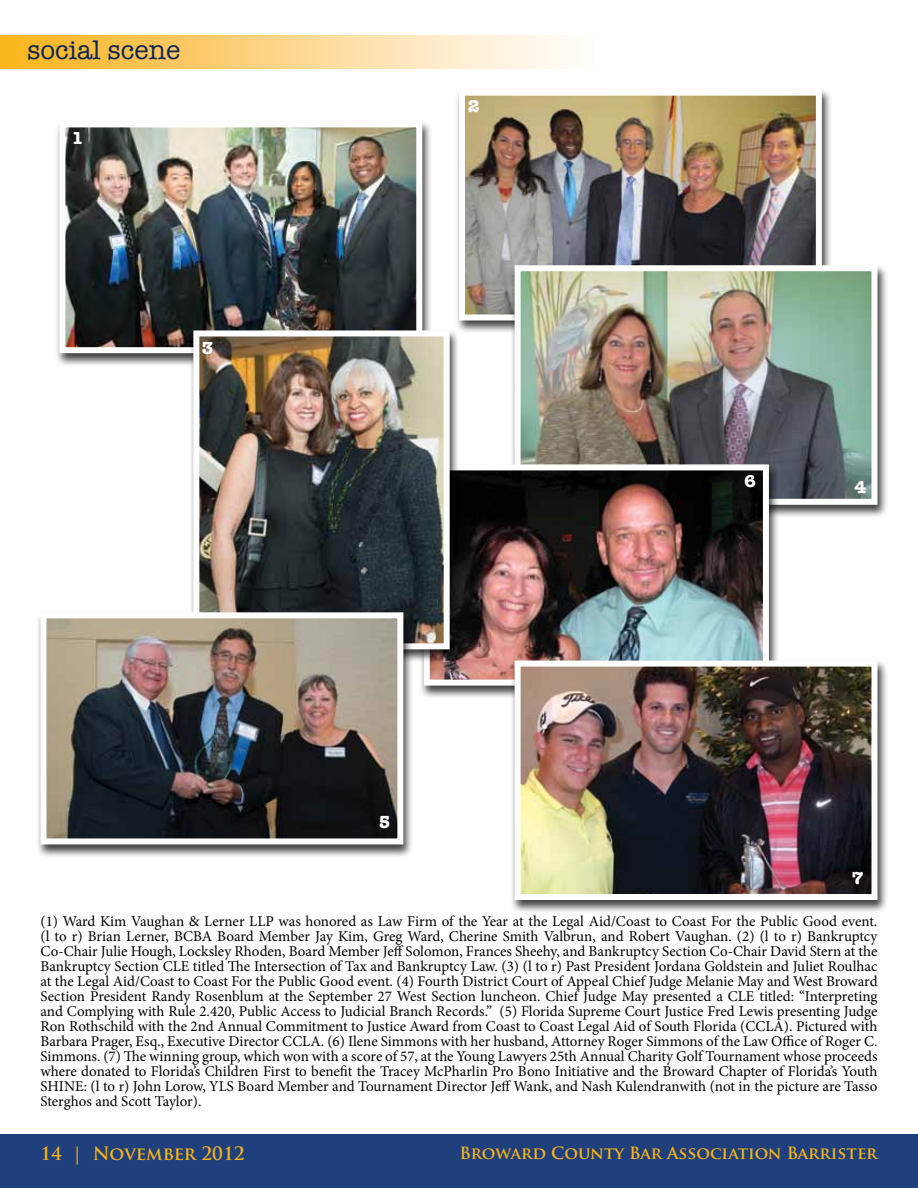
<style>
.page{position:relative;width:918px;height:1188px;background:#fff}
.page>*{position:absolute;margin:0;border:0;box-sizing:border-box;transform-origin:0 0}
.t1{font:27px "American Typewriter";color:#0d2556}
.t2{font:700 18px "Trajan Pro";color:#f9b417}
.t3{font:700 18px "American Typewriter";color:#fff}
.t4{font:700 16.5px "Trajan Pro";color:#f9b417}
.t5{font:15px/15px "Minion Pro";letter-spacing:-.005em;color:#000;text-align:justify}
</style>
<div class="page">
<div style="left:0;top:1134px;width:918px;height:54px;background:#1f407d"></div>
<img style="left:0;top:36px;width:571px;height:32px">
<div style="left:55px;top:120px;width:378px;height:247px;background:#000;opacity:.75"></div>
<img style="left:66px;top:128px;width:349px;height:218px">
<div style="left:59px;top:121px;width:363px;height:232px;border:6px solid #fff"></div>
<div style="left:454px;top:88px;width:379px;height:246px;background:#000;opacity:.75"></div>
<img style="left:466px;top:97px;width:349px;height:217px">
<div style="left:459px;top:90px;width:363px;height:231px;border:6px solid #fff"></div>
<div style="left:510px;top:263px;width:378px;height:255px;background:#000;opacity:.75"></div>
<img style="left:522px;top:272px;width:349px;height:226px">
<div style="left:515px;top:265px;width:363px;height:240px;border:6px solid #fff"></div>
<div style="left:419px;top:463px;width:361px;height:236px;background:#000;opacity:.75"></div>
<img style="left:431px;top:471px;width:331px;height:208px">
<div style="left:424px;top:464px;width:345px;height:222px;border:6px solid #fff"></div>
<div style="left:189px;top:329px;width:271px;height:334px;background:#000;opacity:.75"></div>
<img style="left:200px;top:337px;width:243px;height:305px">
<div style="left:193px;top:330px;width:257px;height:319px;border:6px solid #fff"></div>
<div style="left:510px;top:659px;width:378px;height:255px;background:#000;opacity:.75"></div>
<img style="left:522px;top:668px;width:349px;height:225px">
<div style="left:515px;top:661px;width:363px;height:239px;border:6px solid #fff"></div>
<div style="left:36px;top:611px;width:378px;height:247px;background:#000;opacity:.75"></div>
<img style="left:47px;top:619px;width:349px;height:218px">
<div style="left:40px;top:612px;width:363px;height:232px;border:6px solid #fff"></div>
<h1 class="t1" style="left:27px;top:30px;width:155px">social scene</h1>
<p class="t3" style="left:71px;top:122px;width:13px">1</p>
<p class="t3" style="left:202px;top:332px;width:13px">3</p>
<p class="t3" style="left:468px;top:90px;width:13px">2</p>
<p class="t3" style="left:379px;top:806px;width:13px">5</p>
<p class="t3" style="left:744px;top:465px;width:13px">6</p>
<p class="t3" style="left:854px;top:472px;width:13px">4</p>
<p class="t3" style="left:852px;top:862px;width:13px">7</p>
<p class="t5" style="left:40px;top:913px;width:839px">(1) Ward Kim Vaughan &amp; Lerner LLP was honored as Law Firm of the Year at the Legal Aid/Coast to Coast For the Public Good event. (l to r) Brian Lerner, BCBA Board Member Jay Kim, Greg Ward, Cherine Smith Valbrun, and Robert Vaughan. (2) (l to r) Bankruptcy Co-Chair Julie Hough, Locksley Rhoden, Board Member Jeff Solomon, Frances Sheehy, and Bankruptcy Section Co-Chair David Stern at the Bankruptcy Section CLE titled The Intersection of Tax and Bankruptcy Law. (3) (l to r) Past President Jordana Goldstein and Juliet Roulhac at the Legal Aid/Coast to Coast For the Public Good event. (4) Fourth District Court of Appeal Chief Judge Melanie May and West Broward Section President Randy Rosenblum at the September 27 West Section luncheon. Chief Judge May presented a CLE titled: “Interpreting and Complying with Rule 2.420, Public Access to Judicial Branch Records.” (5) Florida Supreme Court Justice Fred Lewis presenting Judge Ron Rothschild with the 2nd Annual Commitment to Justice Award from Coast to Coast Legal Aid of South Florida (CCLA). Pictured with Barbara Prager, Esq., Executive Director CCLA. (6) Ilene Simmons with her husband, Attorney Roger Simmons of the Law Office of Roger C.<br>Simmons. (7) The winning group, which won with a score of 57, at the Young Lawyers 25th Annual Charity Golf Tournament whose proceeds where donated to Florida’s Children First to benefit the Tracey McPharlin Pro Bono Initiative and the Broward Chapter of Florida’s Youth SHINE: (l to r) John Lorow, YLS Board Member and Tournament Director Jeff Wank, and Nash Kulendranwith (not in the picture are Tasso Sterghos and Scott Taylor).</p>
<p class="t2" style="left:40px;top:1143px;width:206px">14 | November 2012</p>
<p class="t4" style="left:459px;top:1143px;width:420px">Broward County Bar Association Barrister</p>
</div>
